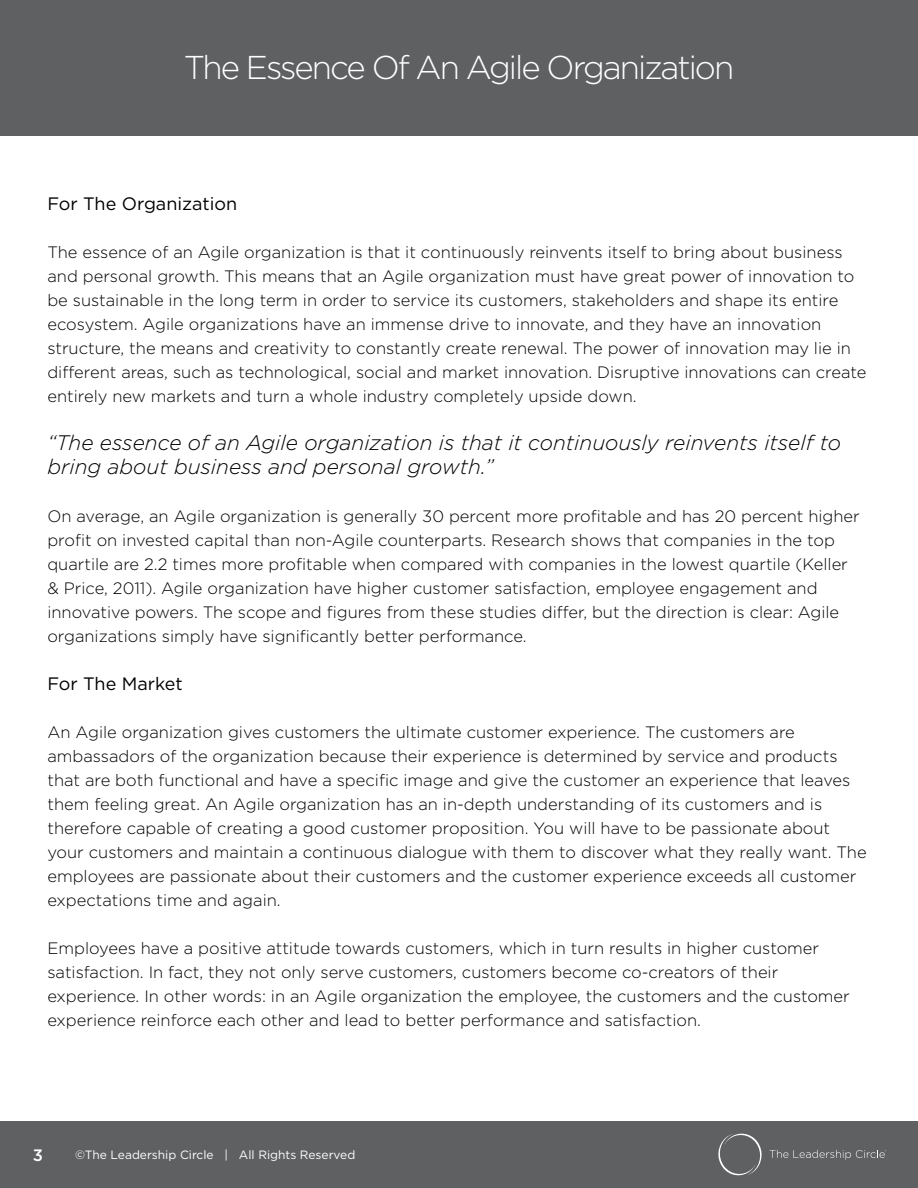
<style>
.page{position:relative;width:918px;height:1188px;background:#fff}
.page>*{position:absolute;margin:0;border:0;box-sizing:border-box;transform-origin:0 0}
.t1{font:300 33px "Gotham";letter-spacing:-.06em;color:#fff}
.t2{font:italic 300 21px/24px "Gotham";color:#000}
.t3{font:18px "Gotham";color:#000}
.t4{font:300 16.5px/24px "Gotham";color:#000}
.t5{font:500 16.5px "Gotham";color:#fff}
.t6{font:12px "Gotham";color:#fff}
</style>
<div class="page">
<div style="left:0;top:0;width:918px;height:136px;background:#5f6062"></div>
<div style="left:0;top:1121px;width:918px;height:67px;background:#5f6062"></div>
<svg style="left:718px;top:1133px;width:44px;height:43px"></svg>
<svg style="left:770px;top:1150px;width:116px;height:10px"></svg>
<h1 class="t1" style="left:184px;top:47px;width:552px">The Essence Of An Agile Organization</h1>
<p class="t3" style="left:47px;top:192px;width:191px">For The Organization</p>
<p class="t4" style="left:47px;top:240px;width:821px">The essence of an Agile organization is that it continuously reinvents itself to bring about business and personal growth. This means that an Agile organization must have great power of innovation to be sustainable in the long term in order to service its customers, stakeholders and shape its entire ecosystem. Agile organizations have an immense drive to innovate, and they have an innovation structure, the means and creativity to constantly create renewal. The power of innovation may lie in different areas, such as technological, social and market innovation. Disruptive innovations can create entirely new markets and turn a whole industry completely upside down.</p>
<p class="t2" style="left:47px;top:430px;width:795px">“The essence of an Agile organization is that it continuously reinvents itself to bring about business and personal growth.”</p>
<p class="t4" style="left:47px;top:504px;width:814px">On average, an Agile organization is generally 30 percent more profitable and has 20 percent higher profit on invested capital than non-Agile counterparts. Research shows that companies in the top quartile are 2.2 times more profitable when compared with companies in the lowest quartile (Keller &amp; Price, 2011). Agile organization have higher customer satisfaction, employee engagement and innovative powers. The scope and figures from these studies differ, but the direction is clear: Agile organizations simply have significantly better performance.</p>
<p class="t3" style="left:47px;top:672px;width:137px">For The Market</p>
<p class="t4" style="left:47px;top:720px;width:821px">An Agile organization gives customers the ultimate customer experience. The customers are ambassadors of the organization because their experience is determined by service and products that are both functional and have a specific image and give the customer an experience that leaves them feeling great. An Agile organization has an in-depth understanding of its customers and is therefore capable of creating a good customer proposition. You will have to be passionate about your customers and maintain a continuous dialogue with them to discover what they really want. The employees are passionate about their customers and the customer experience exceeds all customer expectations time and again.</p>
<p class="t4" style="left:47px;top:936px;width:804px">Employees have a positive attitude towards customers, which in turn results in higher customer satisfaction. In fact, they not only serve customers, customers become co-creators of their experience. In other words: in an Agile organization the employee, the customers and the customer experience reinforce each other and lead to better performance and satisfaction.</p>
<p class="t5" style="left:33px;top:1144px;width:12px">3</p>
<p class="t6" style="left:75px;top:1147px;width:282px">©The Leadership Circle | All Rights Reserved</p>
</div>
